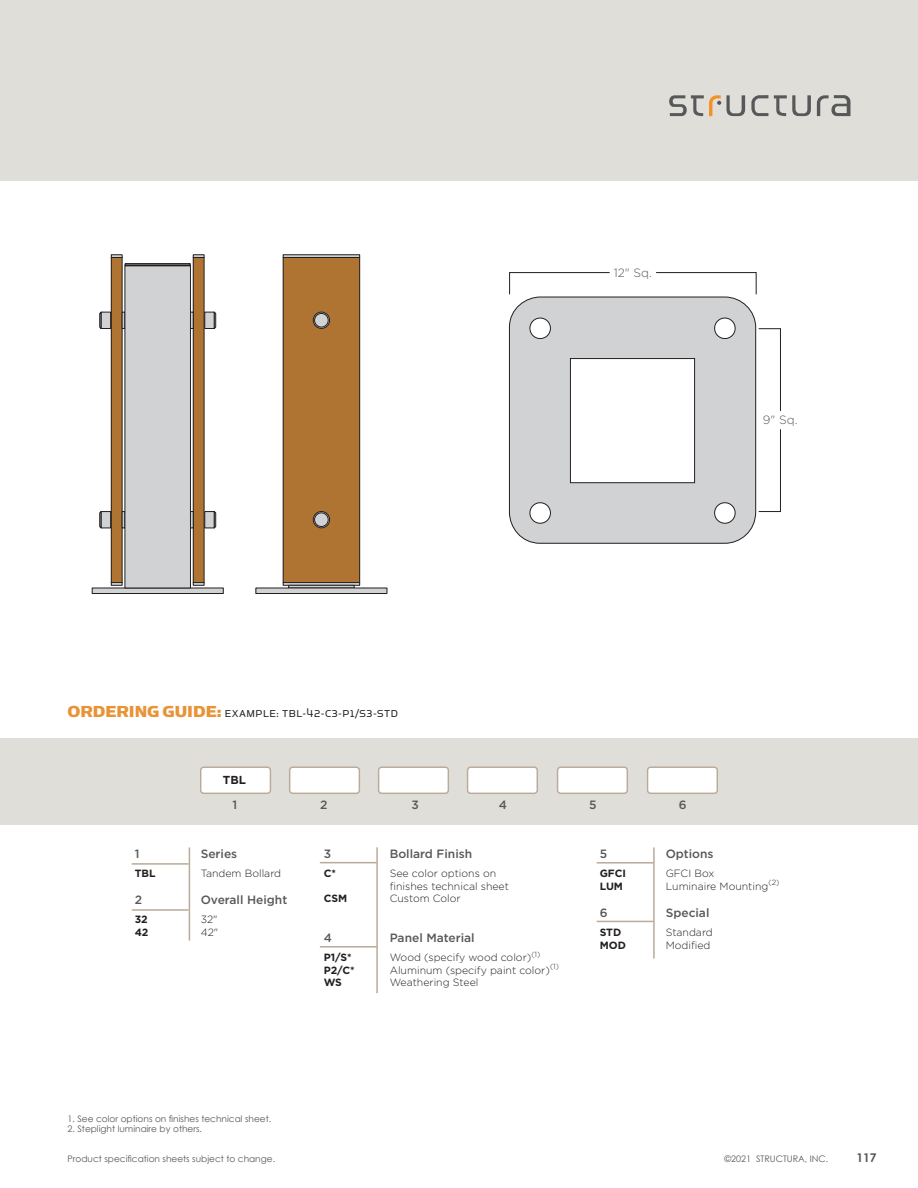
<style>
.page{position:relative;width:918px;height:1188px;background:#fff}
.page>*{position:absolute;margin:0;border:0;box-sizing:border-box;transform-origin:0 0}
.t1{font:500 12px "Gotham";color:#57585a}
.t2{font:300 12px "Gotham";color:#57585a}
.t3{font:700 12px "Century Gothic";color:#57585a}
.t4{font:700 11.55px "Gotham";color:#231f20}
.t5{font:11.25px "Simian Display Orangutan";letter-spacing:.05em;color:#231f20}
.t6{font:300 10.5px/12.6px "Gotham";color:#231f20}
.t7{font:700 10.5px "Gotham";color:#231f20}
.t8{font:9px "Century Gothic";color:#57585a}
.s1{font-family:"Simian Text Chimpanzee";font-size:18px;color:#e89335}
</style>
<div class="page">
<div style="left:0;top:0;width:918px;height:181px;background:#e0ded8"></div>
<svg style="left:669px;top:95px;width:52px;height:21px"></svg>
<svg style="left:727px;top:95px;width:18px;height:21px"></svg>
<svg style="left:751px;top:95px;width:17px;height:21px"></svg>
<svg style="left:774px;top:95px;width:37px;height:21px"></svg>
<svg style="left:817px;top:95px;width:33px;height:21px"></svg>
<div style="left:0;top:738px;width:918px;height:87px;background:#e0ded8"></div>
<hr style="left:597px;top:862px;width:57px;height:2px;background:#b9aa99">
<hr style="left:653px;top:847px;width:2px;height:112px;background:#b9aa99">
<hr style="left:189px;top:847px;width:1px;height:94px;background:#b9aa99">
<hr style="left:132px;top:863px;width:57px;height:2px;background:#b9aa99">
<hr style="left:132px;top:909px;width:57px;height:2px;background:#b9aa99">
<div style="left:201px;top:767px;width:69px;height:26px;background:#fff;border-radius:3px"></div>
<div style="left:200px;top:766px;width:71px;height:28px;border:1px solid #b9aa99;border-radius:3px"></div>
<div style="left:290px;top:767px;width:69px;height:26px;background:#fff;border-radius:3px"></div>
<div style="left:289px;top:766px;width:71px;height:28px;border:1px solid #b9aa99;border-radius:3px"></div>
<div style="left:379px;top:767px;width:69px;height:26px;background:#fff;border-radius:3px"></div>
<div style="left:378px;top:766px;width:71px;height:28px;border:1px solid #b9aa99;border-radius:3px"></div>
<div style="left:468px;top:767px;width:69px;height:26px;background:#fff;border-radius:3px"></div>
<div style="left:467px;top:766px;width:71px;height:28px;border:1px solid #b9aa99;border-radius:3px"></div>
<hr style="left:597px;top:921px;width:57px;height:1px;background:#b9aa99">
<hr style="left:320px;top:862px;width:57px;height:1px;background:#b9aa99">
<hr style="left:376px;top:847px;width:2px;height:146px;background:#b9aa99">
<hr style="left:320px;top:946px;width:57px;height:2px;background:#b9aa99">
<div style="left:558px;top:767px;width:69px;height:26px;background:#fff;border-radius:3px"></div>
<div style="left:557px;top:766px;width:71px;height:28px;border:1px solid #b9aa99;border-radius:3px"></div>
<div style="left:648px;top:767px;width:69px;height:26px;background:#fff;border-radius:3px"></div>
<div style="left:647px;top:766px;width:71px;height:28px;border:1px solid #b9aa99;border-radius:3px"></div>
<div style="left:111px;top:254px;width:11px;height:4px;border:1px solid #231f20"></div>
<div style="left:111px;top:257px;width:11px;height:326px;background:#af7432"></div>
<div style="left:111px;top:257px;width:11px;height:326px;border:1px solid #231f20"></div>
<div style="left:111px;top:582px;width:11px;height:4px;border:1px solid #231f20"></div>
<div style="left:193px;top:254px;width:11px;height:4px;border:1px solid #231f20"></div>
<div style="left:193px;top:257px;width:11px;height:326px;background:#af7432"></div>
<div style="left:193px;top:257px;width:11px;height:326px;border:1px solid #231f20"></div>
<div style="left:193px;top:582px;width:11px;height:4px;border:1px solid #231f20"></div>
<div style="left:190px;top:511px;width:4px;height:17px;border:1px solid #231f20"></div>
<div style="left:205px;top:512px;width:9px;height:16px;background:#d1d2d4"></div>
<div style="left:204px;top:511px;width:11px;height:17px;border:1px solid #231f20"></div>
<div style="left:190px;top:312px;width:4px;height:17px;border:1px solid #231f20"></div>
<div style="left:205px;top:312px;width:9px;height:16px;background:#d1d2d4"></div>
<div style="left:204px;top:312px;width:11px;height:17px;border:1px solid #231f20"></div>
<div style="left:101px;top:312px;width:10px;height:16px;background:#d1d2d4"></div>
<div style="left:101px;top:312px;width:10px;height:17px;border:1px solid #231f20"></div>
<div style="left:122px;top:312px;width:3px;height:17px;border:1px solid #231f20"></div>
<div style="left:101px;top:512px;width:10px;height:16px;background:#d1d2d4"></div>
<div style="left:101px;top:511px;width:10px;height:17px;border:1px solid #231f20"></div>
<div style="left:122px;top:511px;width:3px;height:17px;border:1px solid #231f20"></div>
<div style="left:92px;top:588px;width:131px;height:6px;background:#d1d2d4"></div>
<div style="left:92px;top:588px;width:132px;height:6px;border:1px solid #231f20"></div>
<div style="left:125px;top:266px;width:65px;height:322px;background:#d1d2d4"></div>
<div style="left:125px;top:265px;width:66px;height:323px;border:1px solid #231f20"></div>
<div style="left:125px;top:265px;width:66px;height:1px;border:1px solid #231f20"></div>
<div style="left:125px;top:263px;width:66px;height:2px;border:1px solid #231f20"></div>
<svg style="left:99px;top:311px;width:3px;height:18px"></svg>
<svg style="left:99px;top:511px;width:3px;height:18px"></svg>
<svg style="left:214px;top:511px;width:3px;height:18px"></svg>
<svg style="left:214px;top:311px;width:3px;height:18px"></svg>
<div style="left:283px;top:254px;width:77px;height:4px;border:1px solid #231f20"></div>
<div style="left:283px;top:257px;width:77px;height:326px;background:#af7432"></div>
<div style="left:283px;top:257px;width:77px;height:326px;border:1px solid #231f20"></div>
<div style="left:283px;top:582px;width:77px;height:4px;border:1px solid #231f20"></div>
<div style="left:288px;top:585px;width:67px;height:3px;border:1px solid #231f20"></div>
<div style="left:256px;top:588px;width:131px;height:6px;background:#d1d2d4"></div>
<div style="left:256px;top:588px;width:131px;height:6px;border:1px solid #231f20"></div>
<svg style="left:313px;top:512px;width:17px;height:16px"></svg>
<div style="left:313px;top:511px;width:17px;height:17px;border:1px solid #231f20;border-radius:50%"></div>
<div style="left:315px;top:513px;width:13px;height:14px;background:#d1d2d4;border-radius:50%"></div>
<div style="left:314px;top:513px;width:15px;height:14px;border:1px solid #231f20;border-radius:50%"></div>
<svg style="left:313px;top:312px;width:17px;height:16px"></svg>
<div style="left:313px;top:312px;width:17px;height:17px;border:1px solid #231f20;border-radius:50%"></div>
<div style="left:315px;top:313px;width:13px;height:14px;background:#d1d2d4;border-radius:50%"></div>
<div style="left:314px;top:313px;width:15px;height:14px;border:1px solid #231f20;border-radius:50%"></div>
<div style="left:509px;top:297px;width:247px;height:246px;background:#d1d2d4;border-radius:31px"></div>
<div style="left:509px;top:297px;width:247px;height:246px;border:1px solid #231f20;border-radius:31px"></div>
<div style="left:530px;top:503px;width:20px;height:20px;background:#fff;border-radius:50%"></div>
<div style="left:530px;top:503px;width:21px;height:20px;border:1px solid #231f20;border-radius:50%"></div>
<div style="left:715px;top:503px;width:20px;height:20px;background:#fff;border-radius:50%"></div>
<div style="left:714px;top:503px;width:21px;height:20px;border:1px solid #231f20;border-radius:50%"></div>
<div style="left:530px;top:318px;width:20px;height:21px;background:#fff;border-radius:50%"></div>
<div style="left:530px;top:318px;width:21px;height:21px;border:1px solid #231f20;border-radius:50%"></div>
<div style="left:715px;top:318px;width:20px;height:21px;background:#fff;border-radius:50%"></div>
<div style="left:714px;top:318px;width:21px;height:21px;border:1px solid #231f20;border-radius:50%"></div>
<div style="left:570px;top:359px;width:125px;height:124px;background:#fff"></div>
<div style="left:570px;top:358px;width:125px;height:125px;border:1px solid #231f20"></div>
<svg style="left:758px;top:328px;width:23px;height:83px"></svg>
<svg style="left:758px;top:429px;width:23px;height:83px"></svg>
<svg style="left:509px;top:272px;width:101px;height:23px"></svg>
<svg style="left:656px;top:272px;width:101px;height:23px"></svg>
<p class="t2" style="left:614px;top:266px;width:39px">12" Sq.</p>
<p class="t2" style="left:763px;top:413px;width:36px">9" Sq.</p>
<p class="t5" style="left:68px;top:708px;width:332px"><span class="s1">ORDERING GUIDE:</span> EXAMPLE: TBL-42-C3-P1/S3-STD</p>
<p class="t4" style="left:223px;top:773px;width:25px">TBL</p>
<p class="t1" style="left:232px;top:798px;width:6px">1</p>
<p class="t1" style="left:320px;top:798px;width:9px">2</p>
<p class="t1" style="left:411px;top:798px;width:9px">3</p>
<p class="t1" style="left:499px;top:798px;width:10px">4</p>
<p class="t1" style="left:589px;top:798px;width:9px">5</p>
<p class="t1" style="left:679px;top:798px;width:9px">6</p>
<p class="t1" style="left:135px;top:847px;width:6px">1</p>
<p class="t1" style="left:201px;top:847px;width:38px">Series</p>
<p class="t7" style="left:135px;top:867px;width:22px">TBL</p>
<p class="t6" style="left:201px;top:867px;width:82px">Tandem Bollard</p>
<p class="t1" style="left:135px;top:893px;width:9px">2</p>
<p class="t1" style="left:201px;top:893px;width:88px">Overall Height</p>
<p class="t7" style="left:135px;top:914px;width:15px">32</p>
<p class="t6" style="left:201px;top:913px;width:18px">32"</p>
<p class="t7" style="left:135px;top:926px;width:15px">42</p>
<p class="t6" style="left:201px;top:926px;width:19px">42"</p>
<p class="t1" style="left:324px;top:847px;width:9px">3</p>
<p class="t1" style="left:390px;top:847px;width:84px">Bollard Finish</p>
<p class="t7" style="left:324px;top:867px;width:14px">C*</p>
<p class="t6" style="left:390px;top:867px;width:121px">See color options on finishes technical sheet</p>
<p class="t7" style="left:324px;top:892px;width:25px">CSM</p>
<p class="t6" style="left:390px;top:892px;width:73px">Custom Color</p>
<p class="t1" style="left:324px;top:931px;width:10px">4</p>
<p class="t1" style="left:390px;top:931px;width:86px">Panel Material</p>
<p class="t7" style="left:324px;top:951px;width:29px">P1/S*</p>
<p class="t6" style="left:390px;top:951px;width:152px">Wood (specify wood color)<sup>(1)</sup></p>
<p class="t7" style="left:324px;top:964px;width:32px">P2/C*</p>
<p class="t6" style="left:390px;top:964px;width:171px">Aluminum (specify paint color)<sup>(1)</sup></p>
<p class="t7" style="left:324px;top:977px;width:20px">WS</p>
<p class="t6" style="left:390px;top:976px;width:90px">Weathering Steel</p>
<p class="t1" style="left:600px;top:847px;width:9px">5</p>
<p class="t1" style="left:666px;top:847px;width:49px">Options</p>
<p class="t7" style="left:600px;top:867px;width:28px">GFCI</p>
<p class="t6" style="left:666px;top:867px;width:50px">GFCI Box</p>
<p class="t7" style="left:600px;top:880px;width:25px">LUM</p>
<p class="t6" style="left:666px;top:879px;width:115px">Luminaire Mounting<sup>(2)</sup></p>
<p class="t1" style="left:600px;top:906px;width:9px">6</p>
<p class="t1" style="left:666px;top:906px;width:45px">Special</p>
<p class="t7" style="left:600px;top:926px;width:23px">STD</p>
<p class="t6" style="left:666px;top:926px;width:49px">Standard</p>
<p class="t7" style="left:600px;top:939px;width:28px">MOD</p>
<p class="t6" style="left:666px;top:938px;width:46px">Modified</p>
<p class="t8" style="left:68px;top:1113px;width:205px">1. See color options on finishes technical sheet.</p>
<p class="t8" style="left:68px;top:1124px;width:136px">2. Steplight luminaire by others.</p>
<p class="t8" style="left:68px;top:1153px;width:209px">Product specification sheets subject to change.</p>
<p class="t8" style="left:724px;top:1153px;width:105px">©2021 STRUCTURA, INC.</p>
<p class="t3" style="left:856px;top:1150px;width:22px">117</p>
</div>
